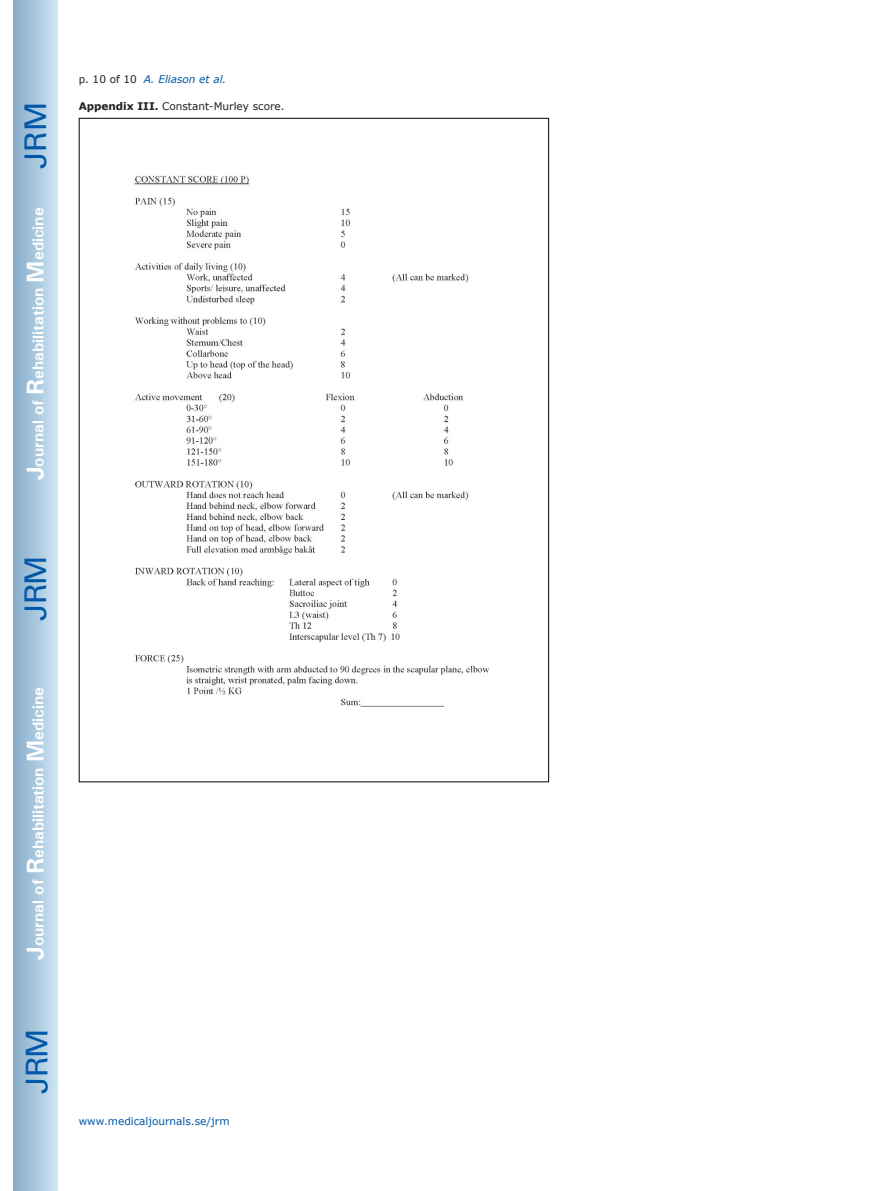
<style>
.page{position:relative;width:872px;height:1191px;background:#fff}
.page>*{position:absolute;margin:0;border:0;box-sizing:border-box;transform-origin:0 0}
.t1{font:30px "Univers";letter-spacing:-.03em;color:#0157a8}
.t2{font:700 15.75px "Univers";color:#fff}
.t3{font:10.5px "Verdana";color:#231f20}
.t4{font:10.5px "Verdana";color:#0157a8}
.t5{font:italic 10.5px "Verdana";color:#0157a8}
.s1{font-size:24px}
.s2{font-style:normal;color:#231f20}
.s3{font-weight:700}
</style>
<div class="page">
<div style="left:14px;top:0;width:43px;height:1191px;background:linear-gradient(to right,#88acca,#cbe5f2)"></div>
<img style="left:134px;top:175px;width:355px;height:532px">
<h1 class="t1" style="left:18px;top:169px;width:68px;rotate:-90deg">JRM</h1>
<p class="t2" style="left:28px;top:480px;width:274px;rotate:-90deg"><span class="s1">J</span>ournal of <span class="s1">R</span>ehabilitation <span class="s1">M</span>edicine</p>
<p class="t5" style="left:79px;top:72px;width:149px"><span class="s2">p. 10 of 10</span> A. Eliason et al.</p>
<p class="t3" style="left:79px;top:100px;width:207px"><span class="s3">Appendix III.</span> Constant-Murley score.</p>
<h1 class="t1" style="left:18px;top:620px;width:67px;rotate:-90deg">JRM</h1>
<p class="t2" style="left:28px;top:959px;width:274px;rotate:-90deg"><span class="s1">J</span>ournal of <span class="s1">R</span>ehabilitation <span class="s1">M</span>edicine</p>
<h1 class="t1" style="left:19px;top:1093px;width:67px;rotate:-90deg">JRM</h1>
<p class="t4" style="left:79px;top:1114px;width:152px">www.medicaljournals.se/jrm</p>
</div>
